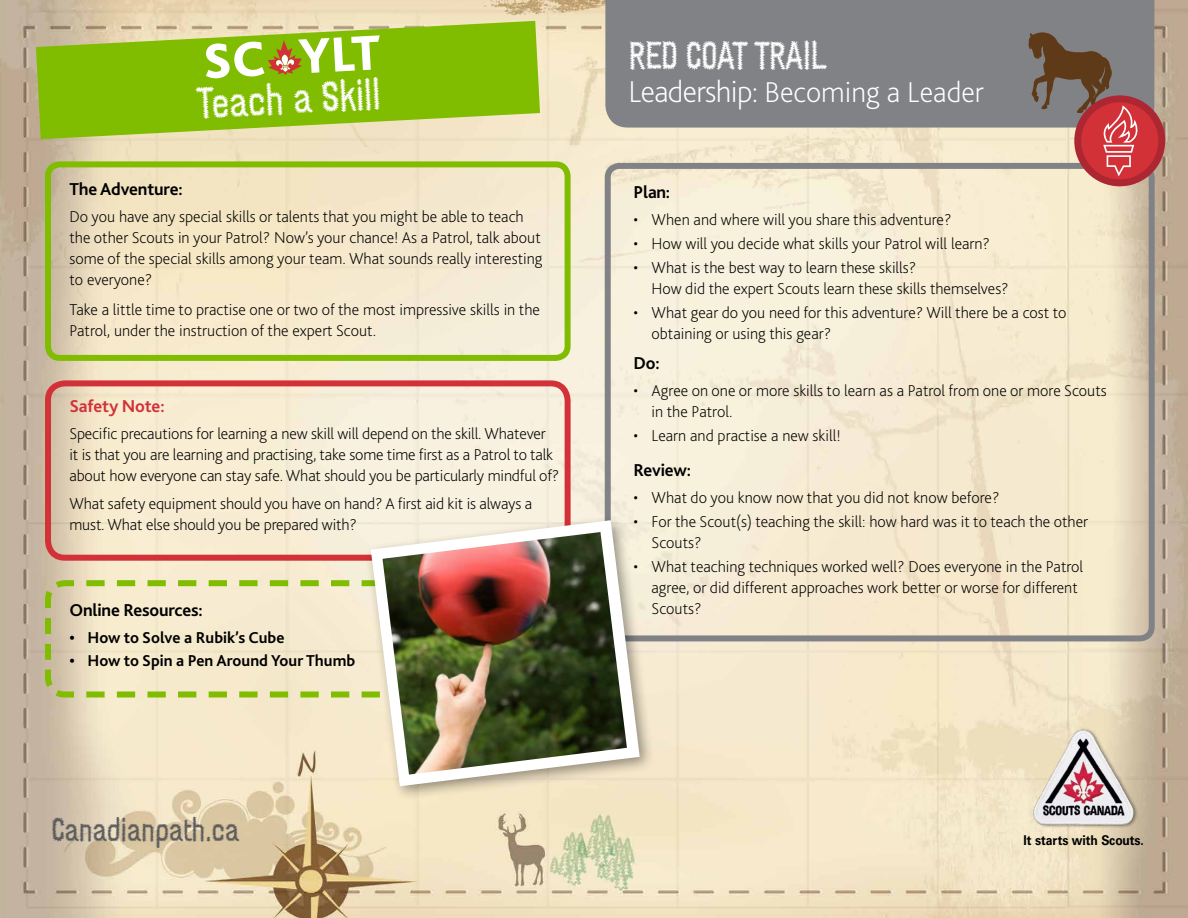
<style>
.page{position:relative;width:1188px;height:918px;background:#fff}
.page>*{position:absolute;margin:0;border:0;box-sizing:border-box;transform-origin:0 0}
.t1{font:800 51.45px "Bliss 2";color:#fff}
.t2{font:43.5px "Conference Call BH Line Two";color:#fff}
.t3{font:39px "Conference Call BH Line Two";letter-spacing:-.02em;color:#fff}
.t4{font:33px "Conference Call BH Line Two";color:#58595b}
.t5{font:200 30px "Bliss 2";color:#fff}
.t6{font:700 18px "Bliss 2";letter-spacing:-.01em;color:#000}
.t7{font:700 18px "Bliss 2";letter-spacing:-.01em;color:#d23138}
.t8{font:200 16.5px/21px "Bliss 2";color:#000}
.t9{font:700 16.5px "Bliss 2";color:#000}
.t10{font:700 13.5px "Univers LT Std";color:#000;scale:.9 1}
.s1{font-size:31.5px}
</style>
<div class="page">
<img style="left:0;top:0;width:1188px;height:918px">
<div style="left:605px;top:163px;width:550px;height:478px;border:6px solid #808285;border-radius:12px"></div>
<div style="left:45px;top:161px;width:526px;height:200px;border:6px solid #80bc00;border-radius:12px"></div>
<div style="left:605px;top:0;width:549px;height:128px;background:#808285"></div>
<img style="left:1023px;top:717px;width:121px;height:122px">
<svg style="left:36px;top:21px;width:504px;height:118px;background:#97c229"></svg>
<svg style="left:268px;top:40px;width:34px;height:34px"></svg>
<div style="left:45px;top:380px;width:526px;height:181px;border:6px solid #d23138;border-radius:17px"></div>
<svg style="left:42px;top:577px;width:322px;height:123px;background:#eae2bc"></svg>
<svg style="left:1028px;top:32px;width:137px;height:154px;background:#a5736c"></svg>
<div style="left:364px;top:514px;width:291px;height:288px;background:#000;opacity:.4"></div>
<img style="left:365px;top:514px;width:281px;height:278px">
<h1 class="t1" style="left:201px;top:30px;width:179px;rotate:-3deg">SC YLT</h1>
<h2 class="t2" style="left:196px;top:76px;width:185px;rotate:-3deg">Teach a Skill</h2>
<p class="t6" style="left:69px;top:178px;width:115px">The Adventure:</p>
<p class="t8" style="left:69px;top:205px;width:475px">Do you have any special skills or talents that you might be able to teach the other Scouts in your Patrol? Now’s your chance! As a Patrol, talk about some of the special skills among your team. What sounds really interesting to everyone?</p>
<p class="t8" style="left:69px;top:298px;width:472px">Take a little time to practise one or two of the most impressive skills in the<br>Patrol, under the instruction of the expert Scout.</p>
<p class="t7" style="left:69px;top:395px;width:97px">Safety Note:</p>
<p class="t8" style="left:69px;top:423px;width:491px">Specific precautions for learning a new skill will depend on the skill. Whatever<br>it is that you are learning and practising, take some time first as a Patrol to talk about how everyone can stay safe. What should you be particularly mindful of?</p>
<p class="t8" style="left:69px;top:493px;width:464px">What safety equipment should you have on hand? A first aid kit is always a must. What else should you be prepared with?</p>
<h3 class="t3" style="left:628px;top:31px;width:200px">RED COAT TRAIL</h3>
<h3 class="t5" style="left:628px;top:73px;width:357px"><span class="s1">Leadership:</span> Becoming a Leader</h3>
<p class="t6" style="left:634px;top:181px;width:38px">Plan:</p>
<p class="t8" style="left:634px;top:209px;width:319px">• When and where will you share this adventure?</p>
<p class="t8" style="left:634px;top:233px;width:358px">• How will you decide what skills your Patrol will learn?</p>
<p class="t8" style="left:652px;top:257px;width:359px;text-indent:-18px">• What is the best way to learn these skills?<br>How did the expert Scouts learn these skills themselves?</p>
<p class="t8" style="left:652px;top:302px;width:417px;text-indent:-18px">• What gear do you need for this adventure? Will there be a cost to obtaining or using this gear?</p>
<p class="t6" style="left:634px;top:352px;width:28px">Do:</p>
<p class="t8" style="left:652px;top:380px;width:457px;text-indent:-18px">• Agree on one or more skills to learn as a Patrol from one or more Scouts in the Patrol.</p>
<p class="t8" style="left:634px;top:425px;width:209px">• Learn and practise a new skill!</p>
<p class="t6" style="left:634px;top:458px;width:59px">Review:</p>
<p class="t8" style="left:634px;top:486px;width:367px">• What do you know now that you did not know before?</p>
<p class="t8" style="left:652px;top:510px;width:438px;text-indent:-18px">• For the Scout(s) teaching the skill: how hard was it to teach the other<br>Scouts?</p>
<p class="t8" style="left:652px;top:555px;width:433px;text-indent:-18px">• What teaching techniques worked well? Does everyone in the Patrol agree, or did different approaches work better or worse for different</p>
<p class="t6" style="left:69px;top:599px;width:135px">Online Resources:</p>
<p class="t8" style="left:652px;top:597px;width:51px">Scouts?</p>
<p class="t9" style="left:69px;top:628px;width:217px">• How to Solve a Rubik’s Cube</p>
<p class="t9" style="left:69px;top:650px;width:287px">• How to Spin a Pen Around Your Thumb</p>
<h3 class="t4" style="left:51px;top:809px;width:190px">Canadianpath.ca</h3>
<p class="t10" style="left:1024px;top:832px;width:135px">It starts with Scouts.</p>
</div>
